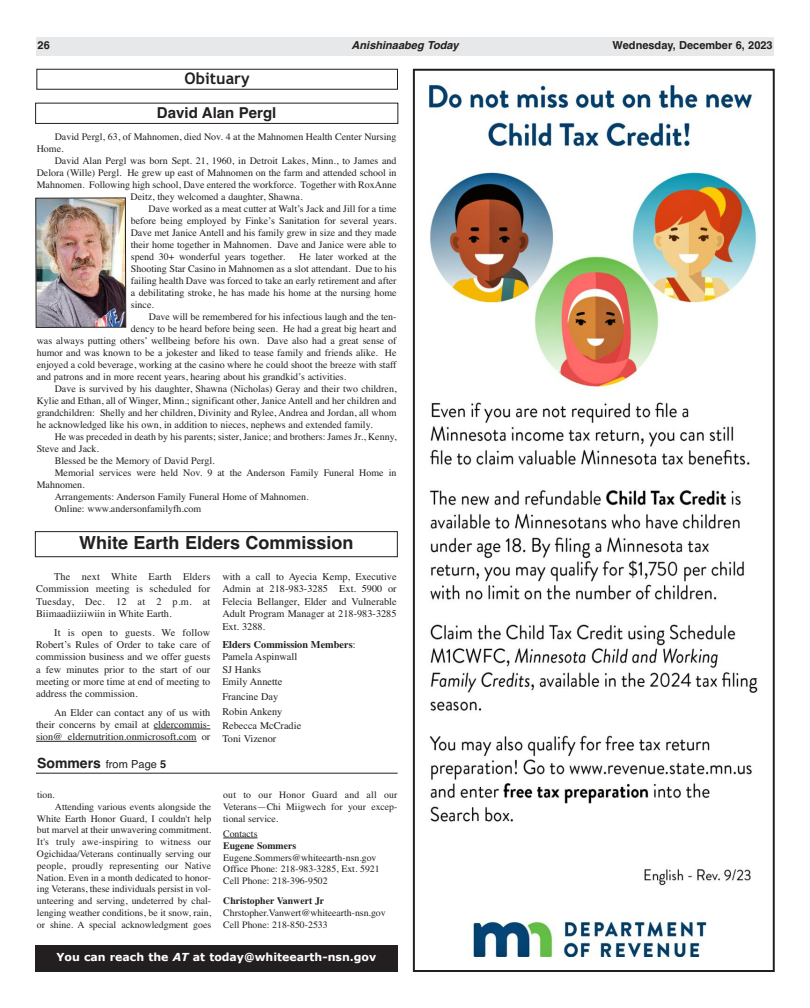
<style>
.page{position:relative;width:810px;height:1008px;background:#fff}
.page>*{position:absolute;margin:0;border:0;box-sizing:border-box;transform-origin:0 0}
.t1{font:700 18px "Helvetica";color:#231f20}
.t2{font:700 16px "Trebuchet MS";color:#231f20}
.t3{font:700 15px "Helvetica";color:#231f20}
.t4{font:700 11px "Verdana";color:#fff}
.t5{font:700 11px "Helvetica";color:#231f20}
.t6{font:italic 700 11px "Helvetica";color:#231f20}
.t7{font:11px "Helvetica";color:#231f20}
.t8{font:10.3px/12.4px "Times";color:#231f20;text-align:justify}
.t9{font:10px/12px "Times";color:#231f20}
.t10{font:9.8px/11.8px "Times";color:#231f20;text-align:justify}
.t11{font:700 9.8px "Times";color:#231f20}
.s1{font-weight:700;font-size:14px}
.s2{font-weight:700}
.s3{font-style:italic}
</style>
<div class="page">
<div style="left:37px;top:37px;width:737px;height:19px;background:#e7e8e9"></div>
<div style="left:35px;top:945px;width:363px;height:27px;background:#231f20"></div>
<div style="left:36px;top:69px;width:362px;height:21px;border:1px solid #231f20"></div>
<img style="left:429px;top:84px;width:329px;height:873px">
<div style="left:413px;top:69px;width:362px;height:903px;border:2px solid #231f20"></div>
<div style="left:35px;top:103px;width:363px;height:21px;border:1px solid #231f20"></div>
<img style="left:35px;top:197px;width:91px;height:131px">
<hr style="left:154px;top:729px;width:53px;height:1px;background:#231f20">
<hr style="left:36px;top:741px;width:161px;height:1px;background:#231f20">
<div style="left:35px;top:531px;width:363px;height:26px;border:1px solid #231f20"></div>
<hr style="left:223px;top:838px;width:35px;height:1px;background:#231f20">
<hr style="left:36px;top:773px;width:362px;height:1px;background:#231f20">
<p class="t5" style="left:38px;top:39px;width:14px">26</p>
<p class="t6" style="left:352px;top:39px;width:109px">Anishinaabeg Today</p>
<p class="t5" style="left:613px;top:39px;width:162px">Wednesday, December 6, 2023</p>
<h2 class="t2" style="left:185px;top:69px;width:67px">Obituary</h2>
<h3 class="t3" style="left:157px;top:104px;width:121px">David Alan Pergl</h3>
<p class="t9" style="left:37px;top:131px;width:361px;text-indent:18px">David Pergl, 63, of Mahnomen, died Nov. 4 at the Mahnomen Health Center Nursing<br>Home.</p>
<p class="t9" style="left:55px;top:155px;width:343px">David Alan Pergl was born Sept. 21, 1960, in Detroit Lakes, Minn., to James and</p>
<p class="t9" style="left:37px;top:167px;width:361px">Delora (Wille) Pergl. He grew up east of Mahnomen on the farm and attended school in</p>
<p class="t9" style="left:37px;top:179px;width:361px">Mahnomen. Following high school, Dave entered the workforce. Together with RoxAnne</p>
<p class="t9" style="left:131px;top:191px;width:173px">Deitz, they welcomed a daughter, Shawna.</p>
<p class="t9" style="left:149px;top:203px;width:249px">Dave worked as a meat cutter at Walt’s Jack and Jill for a time</p>
<p class="t9" style="left:131px;top:215px;width:267px">before being employed by Finke’s Sanitation for several years.</p>
<p class="t9" style="left:131px;top:227px;width:267px">Dave met Janice Antell and his family grew in size and they made</p>
<p class="t9" style="left:131px;top:239px;width:267px">their home together in Mahnomen. Dave and Janice were able to</p>
<p class="t9" style="left:131px;top:251px;width:156px">spend 30+ wonderful years together.</p>
<p class="t9" style="left:131px;top:251px;width:267px;text-align:justify;text-indent:168px">He later worked at the Shooting Star Casino in Mahnomen as a slot attendant. Due to his failing health Dave was forced to take an early retirement and after a debilitating stroke, he has made his home at the nursing home since.</p>
<p class="t9" style="left:149px;top:311px;width:249px">Dave will be remembered for his infectious laugh and the ten-</p>
<p class="t9" style="left:131px;top:323px;width:267px">dency to be heard before being seen. He had a great big heart and</p>
<p class="t9" style="left:37px;top:335px;width:361px">was always putting others’ wellbeing before his own. Dave also had a great sense of</p>
<p class="t9" style="left:37px;top:347px;width:361px">humor and was known to be a jokester and liked to tease family and friends alike. He</p>
<p class="t9" style="left:37px;top:359px;width:361px">enjoyed a cold beverage, working at the casino where he could shoot the breeze with staff</p>
<p class="t9" style="left:37px;top:371px;width:311px">and patrons and in more recent years, hearing about his grandkid’s activities.</p>
<p class="t9" style="left:55px;top:383px;width:343px">Dave is survived by his daughter, Shawna (Nicholas) Geray and their two children,</p>
<p class="t9" style="left:37px;top:395px;width:361px">Kylie and Ethan, all of Winger, Minn.; significant other, Janice Antell and her children and</p>
<p class="t9" style="left:37px;top:407px;width:361px">grandchildren: Shelly and her children, Divinity and Rylee, Andrea and Jordan, all whom</p>
<p class="t9" style="left:37px;top:419px;width:337px">he acknowledged like his own, in addition to nieces, nephews and extended family.</p>
<p class="t9" style="left:55px;top:431px;width:343px">He was preceded in death by his parents; sister, Janice; and brothers: James Jr., Kenny,</p>
<p class="t9" style="left:37px;top:443px;width:64px">Steve and Jack.</p>
<p class="t9" style="left:55px;top:455px;width:161px">Blessed be the Memory of David Pergl.</p>
<p class="t9" style="left:55px;top:467px;width:343px">Memorial services were held Nov. 9 at the Anderson Family Funeral Home in</p>
<p class="t9" style="left:37px;top:479px;width:50px">Mahnomen.</p>
<p class="t9" style="left:55px;top:491px;width:255px">Arrangements: Anderson Family Funeral Home of Mahnomen.</p>
<p class="t9" style="left:55px;top:503px;width:148px">Online: www.andersonfamilyfh.com</p>
<h1 class="t1" style="left:79px;top:533px;width:276px">White Earth Elders Commission</h1>
<p class="t8" style="left:36px;top:570px;width:176px;text-indent:18px">The next White Earth Elders Commission meeting is scheduled for Tuesday, Dec. 12 at 2 p.m. at Biimaadiiziiwiin in White Earth.</p>
<p class="t8" style="left:36px;top:626px;width:176px;text-indent:18px">It is open to guests. We follow Robert’s Rules of Order to take care of commission business and we offer guests a few minutes prior to the start of our meeting or more time at end of meeting to address the commission.</p>
<p class="t8" style="left:36px;top:706px;width:176px;text-indent:18px">An Elder can contact any of us with their concerns by email at eldercommis&shy;sion@ eldernutrition.onmicrosoft.com or</p>
<p class="t7" style="left:37px;top:758px;width:131px"><span class="s1">Sommers</span> from Page <span class="s2">5</span></p>
<p class="t8" style="left:222px;top:570px;width:176px">with a call to Ayecia Kemp, Executive Admin at 218-983-3285 Ext. 5900 or Felecia Bellanger, Elder and Vulnerable Adult Program Manager at 218-983-3285<br>Ext. 3288.</p>
<p class="t8" style="left:222px;top:638px;width:135px;text-align:left"><span class="s2">Elders Commission Members</span>:<br>Pamela Aspinwall<br>SJ Hanks<br>Emily Annette</p>
<p class="t8" style="left:222px;top:689px;width:80px;line-height:14.8px;text-align:left">Francine Day<br>Robin Ankeny<br>Rebecca McCradie</p>
<p class="t8" style="left:222px;top:732px;width:55px">Toni Vizenor</p>
<p class="t10" style="left:37px;top:789px;width:19px">tion.</p>
<p class="t10" style="left:37px;top:801px;width:176px;text-indent:18px">Attending various events alongside the White Earth Honor Guard, I couldn't help but marvel at their unwavering commitment.<br>It's truly awe-inspiring to witness our Ogichidaa/Veterans continually serving our people, proudly representing our Native Nation. Even in a month dedicated to honor&shy;ing Veterans, these individuals persist in vol&shy;unteering and serving, undeterred by chal&shy;lenging weather conditions, be it snow, rain, or shine. A special acknowledgment goes</p>
<p class="t10" style="left:223px;top:789px;width:176px">out to our Honor Guard and all our Veterans—Chi Miigwech for your excep&shy;tional service.</p>
<p class="t10" style="left:223px;top:828px;width:36px">Contacts</p>
<p class="t11" style="left:223px;top:840px;width:74px">Eugene Sommers</p>
<p class="t10" style="left:223px;top:851px;width:158px;text-align:left">Eugene.Sommers@whiteearth-nsn.gov<br>Office Phone: 218-983-3285, Ext. 5921<br>Cell Phone: 218-396-9502</p>
<p class="t11" style="left:223px;top:895px;width:103px">Christopher Vanwert Jr</p>
<p class="t10" style="left:223px;top:907px;width:164px">Chrstopher.Vanwert@whiteearth-nsn.gov<br>Cell Phone: 218-850-2533</p>
<p class="t4" style="left:56px;top:950px;width:321px">You can reach the <span class="s3">AT</span> at today@whiteearth-nsn.gov</p>
</div>
